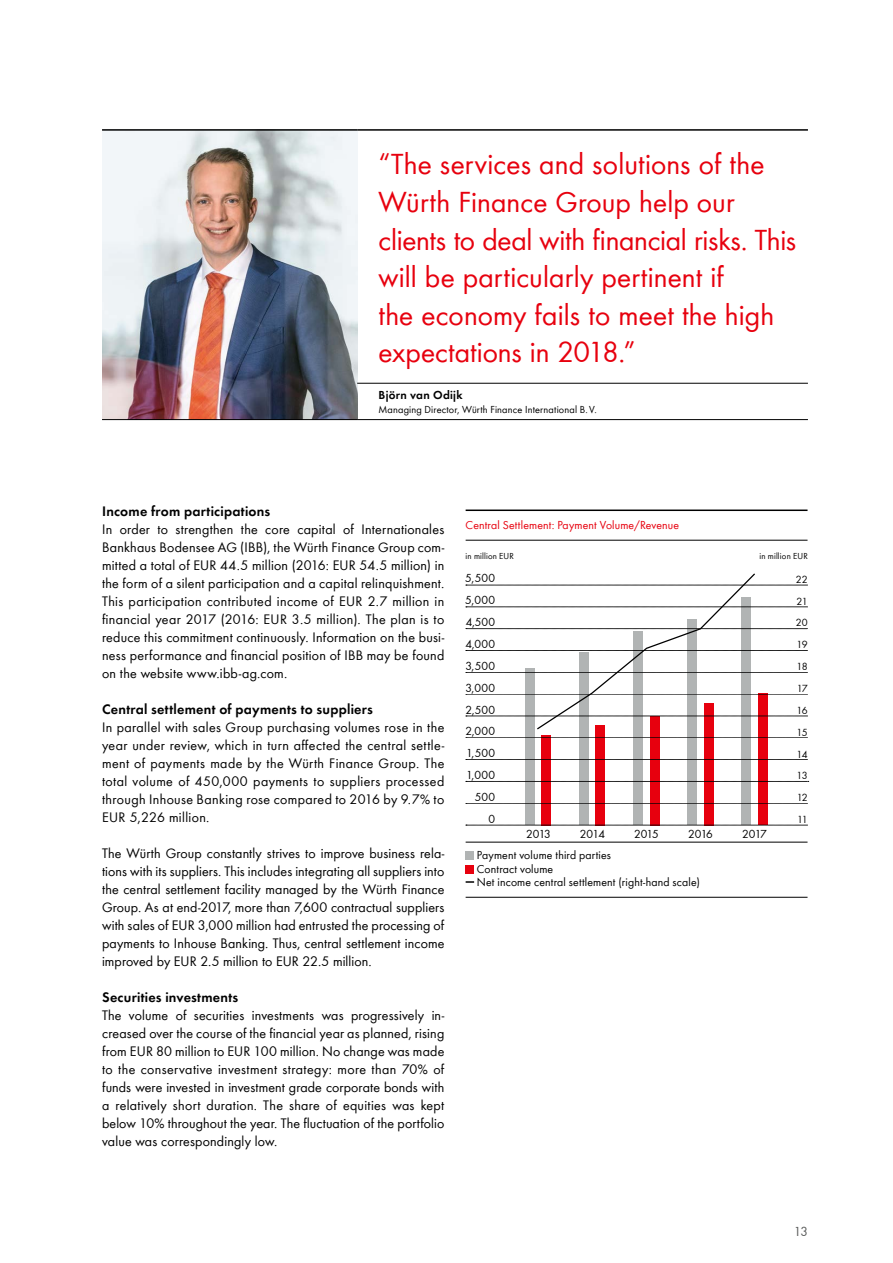
<style>
.page{position:relative;width:893px;height:1263px;background:#fff}
.page>*{position:absolute;margin:0;border:0;box-sizing:border-box;transform-origin:0 0}
.t1{font:30px/37.5px "Wuerth";letter-spacing:.005em;color:#e7000e}
.t2{font:14.25px/18px "Wuerth";letter-spacing:.015em;color:#000;text-align:justify}
.t3{font:600 14.25px "Wuerth";letter-spacing:.015em;color:#000}
.t4{font:13.5px "Wuerth";color:#555756}
.t5{font:12px/13.5px "Wuerth";letter-spacing:.015em;color:#000}
.t6{font:12px/21.9px "Wuerth";letter-spacing:.035em;color:#000;text-align:right}
.t7{font:12px "Wuerth";letter-spacing:.015em;color:#e7000e}
.t8{font:600 12px "Wuerth";letter-spacing:.025em;color:#000}
.t9{font:10.65px/21.9px "Wuerth";letter-spacing:-.05em;color:#000;text-align:justify}
.t10{font:10.5px "Wuerth";letter-spacing:.015em;color:#000}
.t11{font:9px "Wuerth";letter-spacing:.02em;color:#000}
</style>
<div class="page">
<img style="left:102px;top:131px;width:255px;height:288px">
<div style="left:687px;top:619px;width:10px;height:206px;background:#b1b4b4"></div>
<div style="left:704px;top:703px;width:10px;height:122px;background:#e7000e"></div>
<div style="left:741px;top:597px;width:10px;height:228px;background:#b1b4b4"></div>
<div style="left:758px;top:693px;width:10px;height:132px;background:#e7000e"></div>
<div style="left:525px;top:668px;width:9px;height:157px;background:#b1b4b4"></div>
<div style="left:541px;top:735px;width:10px;height:90px;background:#e7000e"></div>
<div style="left:579px;top:652px;width:10px;height:173px;background:#b1b4b4"></div>
<div style="left:595px;top:725px;width:10px;height:100px;background:#e7000e"></div>
<div style="left:633px;top:631px;width:10px;height:194px;background:#b1b4b4"></div>
<div style="left:650px;top:716px;width:9px;height:109px;background:#e7000e"></div>
<hr style="left:466px;top:509px;width:341px;height:2px;background:#000">
<hr style="left:466px;top:540px;width:341px;height:1px;background:#000">
<hr style="left:466px;top:842px;width:341px;height:1px;background:#000">
<hr style="left:466px;top:897px;width:341px;height:1px;background:#000">
<div style="left:466px;top:851px;width:8px;height:9px;background:#b1b4b4"></div>
<div style="left:466px;top:865px;width:8px;height:8px;background:#e7000e"></div>
<svg style="left:466px;top:881px;width:8px;height:2px"></svg>
<svg style="left:466px;top:759px;width:342px;height:1px"></svg>
<svg style="left:466px;top:781px;width:343px;height:1px"></svg>
<svg style="left:466px;top:803px;width:342px;height:1px"></svg>
<svg style="left:466px;top:825px;width:342px;height:1px"></svg>
<svg style="left:466px;top:573px;width:342px;height:158px"></svg>
<hr style="left:102px;top:129px;width:255px;height:2px;background:#000">
<hr style="left:357px;top:129px;width:451px;height:2px;background:#000">
<hr style="left:357px;top:383px;width:451px;height:1px;background:#000">
<hr style="left:102px;top:419px;width:255px;height:1px;background:#000">
<hr style="left:357px;top:419px;width:451px;height:1px;background:#000">
<h1 class="t1" style="left:378px;top:144px;width:419px">“The services and solutions of the<br>Würth Finance Group help our clients to deal with financial risks. This will be particularly pertinent if<br>the economy fails to meet the high expectations in 2018.”</h1>
<p class="t8" style="left:378px;top:386px;width:86px">Björn van Odijk</p>
<p class="t10" style="left:378px;top:402px;width:220px">Managing Director, Würth Finance International B.V.</p>
<p class="t3" style="left:102px;top:501px;width:170px">Income from participations</p>
<p class="t2" style="left:102px;top:520px;width:344px">In order to strengthen the core capital of Internationales Bankhaus Bodensee AG (IBB), the Würth Finance Group com&shy;mitted a total of EUR 44.5 million (2016: EUR 54.5 million) in the form of a silent participation and a capital relinquishment.<br>This participation contributed income of EUR 2.7 million in financial year 2017 (2016: EUR 3.5 million). The plan is to reduce this commitment continuously. Information on the busi&shy;ness performance and financial position of IBB may be found on the website www.ibb-ag.com.</p>
<p class="t3" style="left:102px;top:699px;width:272px">Central settlement of payments to suppliers</p>
<p class="t2" style="left:102px;top:718px;width:344px">In parallel with sales Group purchasing volumes rose in the year under review, which in turn affected the central settle&shy;ment of payments made by the Würth Finance Group. The total volume of 450,000 payments to suppliers processed through Inhouse Banking rose compared to 2016 by 9.7% to EUR 5,226 million.</p>
<p class="t2" style="left:102px;top:844px;width:344px">The Würth Group constantly strives to improve business rela&shy;tions with its suppliers. This includes integrating all suppliers into the central settlement facility managed by the Würth Finance Group. As at end-2017, more than 7,600 contractual suppliers with sales of EUR 3,000 million had entrusted the processing of payments to Inhouse Banking. Thus, central settlement income improved by EUR 2.5 million to EUR 22.5 million.</p>
<p class="t3" style="left:102px;top:987px;width:138px">Securities investments</p>
<p class="t2" style="left:102px;top:1006px;width:344px">The volume of securities investments was progressively in&shy;creased over the course of the financial year as planned, rising from EUR 80 million to EUR 100 million. No change was made to the conservative investment strategy: more than 70% of funds were invested in investment grade corporate bonds with a relatively short duration. The share of equities was kept below 10% throughout the year. The fluctuation of the portfolio value was correspondingly low.</p>
<p class="t7" style="left:466px;top:517px;width:215px">Central Settlement: Payment Volume/Revenue</p>
<p class="t11" style="left:466px;top:550px;width:50px">in million EUR</p>
<p class="t11" style="left:759px;top:550px;width:50px">in million EUR</p>
<p class="t6" style="left:465px;top:567px;width:31px">5,500<br>5,000<br>4,500<br>4,000<br>3,500<br>3,000<br>2,500<br>2,000<br>1,500<br>1,000<br>500<br>0</p>
<p class="t5" style="left:477px;top:848px;width:225px">Payment volume third parties<br>Contract volume<br>Net income central settlement (right-hand scale)</p>
<p class="t9" style="left:796px;top:568px;width:13px">22<br>21<br>20<br>19<br>18<br>17<br>16<br>15<br>14<br>13<br>12<br>11</p>
<p class="t5" style="left:526px;top:827px;width:26px">2013</p>
<p class="t5" style="left:580px;top:827px;width:27px">2014</p>
<p class="t5" style="left:634px;top:827px;width:26px">2015</p>
<p class="t5" style="left:688px;top:827px;width:26px">2016</p>
<p class="t5" style="left:742px;top:827px;width:26px">2017</p>
<p class="t4" style="left:794px;top:1222px;width:16px">13</p>
</div>
